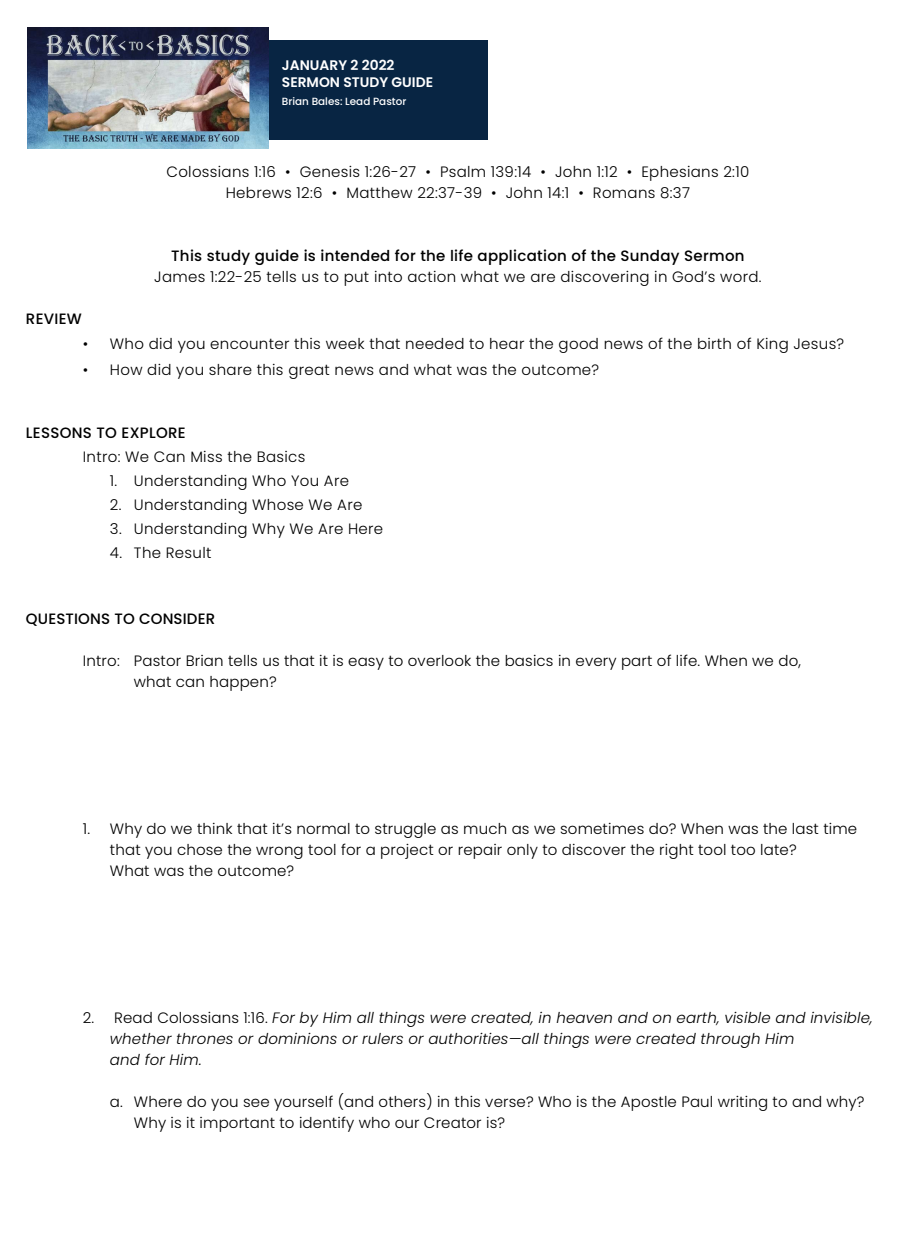
<style>
.page{position:relative;width:918px;height:1256px;background:#fff}
.page>*{position:absolute;margin:0;border:0;box-sizing:border-box;transform-origin:0 0}
.t1{font:300 15px/21px "Poppins";letter-spacing:.02em;color:#000}
.t2{font:italic 300 15px/21px "Poppins";letter-spacing:.01em;color:#000}
.t3{font:500 15px "Poppins";letter-spacing:.02em;color:#000}
.t4{font:600 13.8px/17.2px "Poppins";color:#fff}
.t5{font:500 10.35px "Poppins";color:#fff}
.s1{font-style:normal}
</style>
<div class="page">
<div style="left:256px;top:40px;width:232px;height:100px;background:#082543"></div>
<img style="left:27px;top:27px;width:241px;height:121px">
<p class="t4" style="left:282px;top:57px;width:153px">JANUARY 2 2022<br>SERMON STUDY GUIDE</p>
<p class="t5" style="left:282px;top:95px;width:126px">Brian Bales: Lead Pastor</p>
<p class="t1" style="left:167px;top:161px;width:584px;text-align:center">Colossians 1:16 • Genesis 1:26-27 • Psalm 139:14 • John 1:12 • Ephesians 2:10<br>Hebrews 12:6 • Matthew 22:37-39 • John 14:1 • Romans 8:37</p>
<p class="t3" style="left:26px;top:310px;width:58px">REVIEW</p>
<p class="t3" style="left:171px;top:247px;width:575px">This study guide is intended for the life application of the Sunday Sermon</p>
<p class="t1" style="left:154px;top:266px;width:609px">James 1:22-25 tells us to put into action what we are discovering in God’s word.</p>
<p class="t1" style="left:83px;top:334px;width:763px">• Who did you encounter this week that needed to hear the good news of the birth of King Jesus?</p>
<p class="t1" style="left:83px;top:359px;width:518px">• How did you share this great news and what was the outcome?</p>
<p class="t3" style="left:26px;top:424px;width:161px">LESSONS TO EXPLORE</p>
<p class="t1" style="left:83px;top:446px;width:224px">Intro: We Can Miss the Basics</p>
<p class="t1" style="left:110px;top:470px;width:241px">1. Understanding Who You Are</p>
<p class="t1" style="left:110px;top:494px;width:254px">2. Understanding Whose We Are</p>
<p class="t1" style="left:110px;top:518px;width:275px">3. Understanding Why We Are Here</p>
<p class="t1" style="left:110px;top:542px;width:103px">4. The Result</p>
<p class="t3" style="left:26px;top:610px;width:191px">QUESTIONS TO CONSIDER</p>
<p class="t1" style="left:134px;top:650px;width:669px;text-indent:-51px">Intro: Pastor Brian tells us that it is easy to overlook the basics in every part of life. When we do, what can happen?</p>
<p class="t1" style="left:110px;top:818px;width:749px;text-indent:-27px">1. Why do we think that it’s normal to struggle as much as we sometimes do? When was the last time that you chose the wrong tool for a project or repair only to discover the right tool too late?<br>What was the outcome?</p>
<p class="t2" style="left:110px;top:1007px;width:764px;text-indent:-27px"><span class="s1">2. Read Colossians 1:16.</span> For by Him all things were created, in heaven and on earth, visible and invisible, whether thrones or dominions or rulers or authorities—all things were created through Him<br>and for Him.</p>
<p class="t1" style="left:134px;top:1091px;width:732px;text-indent:-24px">a. Where do you see yourself (and others) in this verse? Who is the Apostle Paul writing to and why?<br>Why is it important to identify who our Creator is?</p>
</div>
